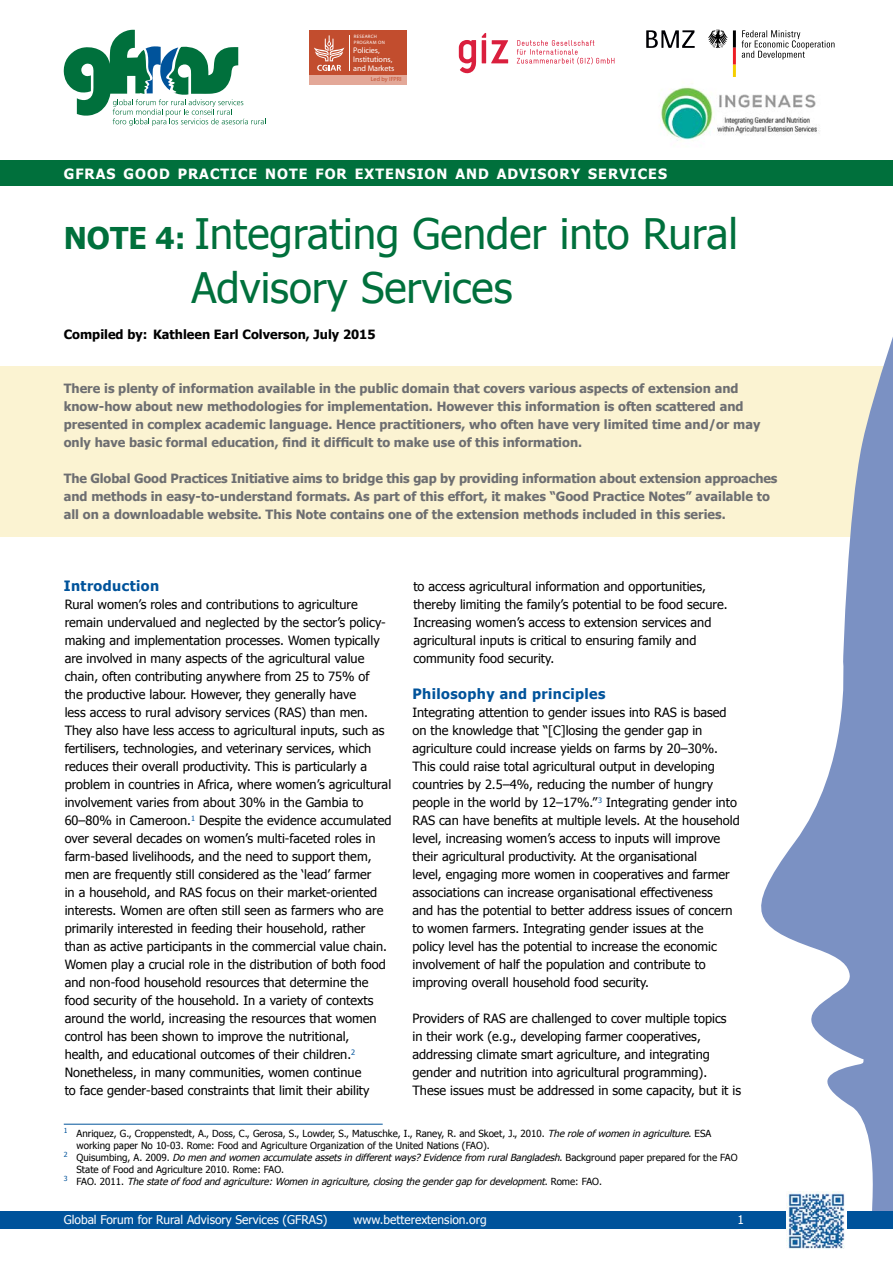
<style>
.page{position:relative;width:893px;height:1263px;background:#fff}
.page>*{position:absolute;margin:0;border:0;box-sizing:border-box;transform-origin:0 0}
._02_title{font:42px/54px "Tahoma";color:#00703c}
._06_tussenkop_1_head{font:700 14.25px "Tahoma";letter-spacing:.03em;color:#00539b}
.GFRAS_GOOD_PRACTICE{font:700 14.1px "Tahoma";letter-spacing:.07em;color:#fff}
._05_platte_tekst_bod{font:12.75px/18px "Tahoma";color:#000}
._00_abstract{font:700 12.75px/18px "Tahoma";color:#6d6e71}
._01_autors{font:700 12.75px "Tahoma";color:#000}
.t1{font:12px "Tahoma";color:#fff}
.footnote{font:9.75px/12px "Tahoma";color:#000}
.footnote-2{font:italic 9.75px "Tahoma";color:#000}
.t2{font:8.1px/8.7px "Frutiger LT Std";letter-spacing:-.01em;color:#fff}
.t3{font:700 6px "TF Arrow";letter-spacing:.01em;color:#c24d2e}
.t4{font:900 4.8px/5.7px "Frutiger LT Std";letter-spacing:.065em;color:#fff}
.s1{font-weight:700;font-size:30px}
.s2{font-style:italic}
.s3{font-style:normal}
</style>
<div class="page">
<svg style="left:64px;top:30px;width:202px;height:96px"></svg>
<div style="left:309px;top:74px;width:97px;height:11px;background:#e3a898"></div>
<div style="left:309px;top:30px;width:97px;height:45px;background:#c24d2e"></div>
<svg style="left:314px;top:35px;width:30px;height:36px"></svg>
<hr style="left:349px;top:36px;width:1px;height:35px;background:#fff">
<svg style="left:459px;top:33px;width:155px;height:40px"></svg>
<svg style="left:646px;top:30px;width:49px;height:18px"></svg>
<svg style="left:708px;top:30px;width:28px;height:47px"></svg>
<svg style="left:742px;top:30px;width:92px;height:29px"></svg>
<img style="left:660px;top:86px;width:160px;height:55px">
<div style="left:0;top:160px;width:893px;height:26px;background:#00703c"></div>
<div style="left:0;top:367px;width:893px;height:170px;background:#fbf3d2"></div>
<hr style="left:64px;top:1124px;width:319px;height:1px;background:#00539b">
<svg style="left:758px;top:337px;width:135px;height:875px"></svg>
<div style="left:0;top:1212px;width:893px;height:17px;background:#00539b"></div>
<img style="left:787px;top:1191px;width:59px;height:58px">
<p class="t4" style="left:354px;top:34px;width:33px">RESEARCH<br>PROGRAM ON</p>
<p class="t2" style="left:353px;top:46px;width:43px">Policies,<br>Institutions, and Markets</p>
<p class="t3" style="left:371px;top:75px;width:32px">Led by IFPRI</p>
<p class="GFRAS_GOOD_PRACTICE" style="left:64px;top:164px;width:605px">GFRAS GOOD PRACTICE NOTE FOR EXTENSION AND ADVISORY SERVICES</p>
<p class="_02_title" style="left:191px;top:205px;width:548px;text-indent:-128px"><span class="s1">NOTE 4:</span> Integrating Gender into Rural<br>Advisory Services</p>
<p class="_01_autors" style="left:64px;top:325px;width:313px">Compiled by: Kathleen Earl Colverson, July 2015</p>
<p class="_00_abstract" style="left:64px;top:379px;width:698px">There is plenty of information available in the public domain that covers various aspects of extension and know-how about new methodologies for implementation. However this information is often scattered and presented in complex academic language. Hence practitioners, who often have very limited time and/or may only have basic formal education, find it difficult to make use of this information.</p>
<p class="_00_abstract" style="left:64px;top:469px;width:715px">The Global Good Practices Initiative aims to bridge this gap by providing information about extension approaches and methods in easy-to-understand formats. As part of this effort, it makes “Good Practice Notes” available to all on a downloadable website. This Note contains one of the extension methods included in this series.</p>
<p class="_06_tussenkop_1_head" style="left:64px;top:576px;width:97px">Introduction</p>
<p class="_05_platte_tekst_bod" style="left:65px;top:595px;width:328px">Rural women’s roles and contributions to agriculture remain undervalued and neglected by the sector’s policy&shy;making and implementation processes. Women typically are involved in many aspects of the agricultural value chain, often contributing anywhere from 25 to 75% of<br>the productive labour. However, they generally have<br>less access to rural advisory services (RAS) than men.<br>They also have less access to agricultural inputs, such as fertilisers, technologies, and veterinary services, which reduces their overall productivity. This is particularly a problem in countries in Africa, where women’s agricultural involvement varies from about 30% in the Gambia to 60–80% in Cameroon.<sup>1</sup> Despite the evidence accumulated over several decades on women’s multi-faceted roles in farm-based livelihoods, and the need to support them, men are frequently still considered as the ‘lead’ farmer<br>in a household, and RAS focus on their market-oriented interests. Women are often still seen as farmers who are primarily interested in feeding their household, rather than as active participants in the commercial value chain.<br>Women play a crucial role in the distribution of both food and non-food household resources that determine the food security of the household. In a variety of contexts around the world, increasing the resources that women control has been shown to improve the nutritional,<br>health, and educational outcomes of their children.<sup>2<br></sup>Nonetheless, in many communities, women continue<br>to face gender-based constraints that limit their ability</p>
<p class="_05_platte_tekst_bod" style="left:413px;top:577px;width:316px">to access agricultural information and opportunities, thereby limiting the family’s potential to be food secure.<br>Increasing women’s access to extension services and agricultural inputs is critical to ensuring family and community food security.</p>
<p class="_06_tussenkop_1_head" style="left:412px;top:684px;width:194px">Philosophy and principles</p>
<p class="_05_platte_tekst_bod" style="left:412px;top:703px;width:329px">Integrating attention to gender issues into RAS is based on the knowledge that “[C]losing the gender gap in agriculture could increase yields on farms by 20–30%.<br>This could raise total agricultural output in developing countries by 2.5–4%, reducing the number of hungry people in the world by 12–17%.” <sup>3</sup> Integrating gender into RAS can have benefits at multiple levels. At the household level, increasing women’s access to inputs will improve their agricultural productivity. At the organisational<br>level, engaging more women in cooperatives and farmer associations can increase organisational effectiveness<br>and has the potential to better address issues of concern to women farmers. Integrating gender issues at the<br>policy level has the potential to increase the economic involvement of half the population and contribute to improving overall household food security.</p>
<p class="_05_platte_tekst_bod" style="left:412px;top:1009px;width:330px">Providers of RAS are challenged to cover multiple topics<br>in their work (e.g., developing farmer cooperatives, addressing climate smart agriculture, and integrating gender and nutrition into agricultural programming).<br>These issues must be addressed in some capacity, but it is</p>
<p class="footnote" style="left:77px;top:1127px;width:636px;text-indent:-13px"><sup>1</sup> Anriquez, G., Croppenstedt, A., Doss, C., Gerosa, S., Lowder, S., Matuschke, I., Raney, R. and Skoet, J., 2010. <span class="s2">Theroleofwomen in agriculture</span>. ESA working paper No 10-03. Rome: Food and Agriculture Organization of the United Nations (FAO).</p>
<p class="footnote" style="left:77px;top:1151px;width:662px;text-indent:-13px"><sup>2</sup> Q u i s u m b i n g , A . 2 0 0 9 . <span class="s2">Do men and women accumulateassetsin differentways?Evidencefrom ruralBangladesh</span>. B a c k g r o u n d p a p e r p r e p a r e d fo r t h e FA O<br>State of Food and Agriculture 2010. Rome: FAO.</p>
<p class="footnote-2" style="left:64px;top:1175px;width:540px"><sup>3</sup> <span class="s3">FA O . 2 0 1 1 .</span> Thestateoffood and agriculture:Women in agriculture,closing thegendergap fordevelopment<span class="s3">. R o m e : FA O .</span></p>
<p class="t1" style="left:64px;top:1211px;width:265px">Global Forum for Rural Advisory Services (GFRAS)</p>
<p class="t1" style="left:354px;top:1211px;width:135px">www.betterextension.org</p>
<p class="t1" style="left:738px;top:1211px;width:8px">1</p>
</div>
